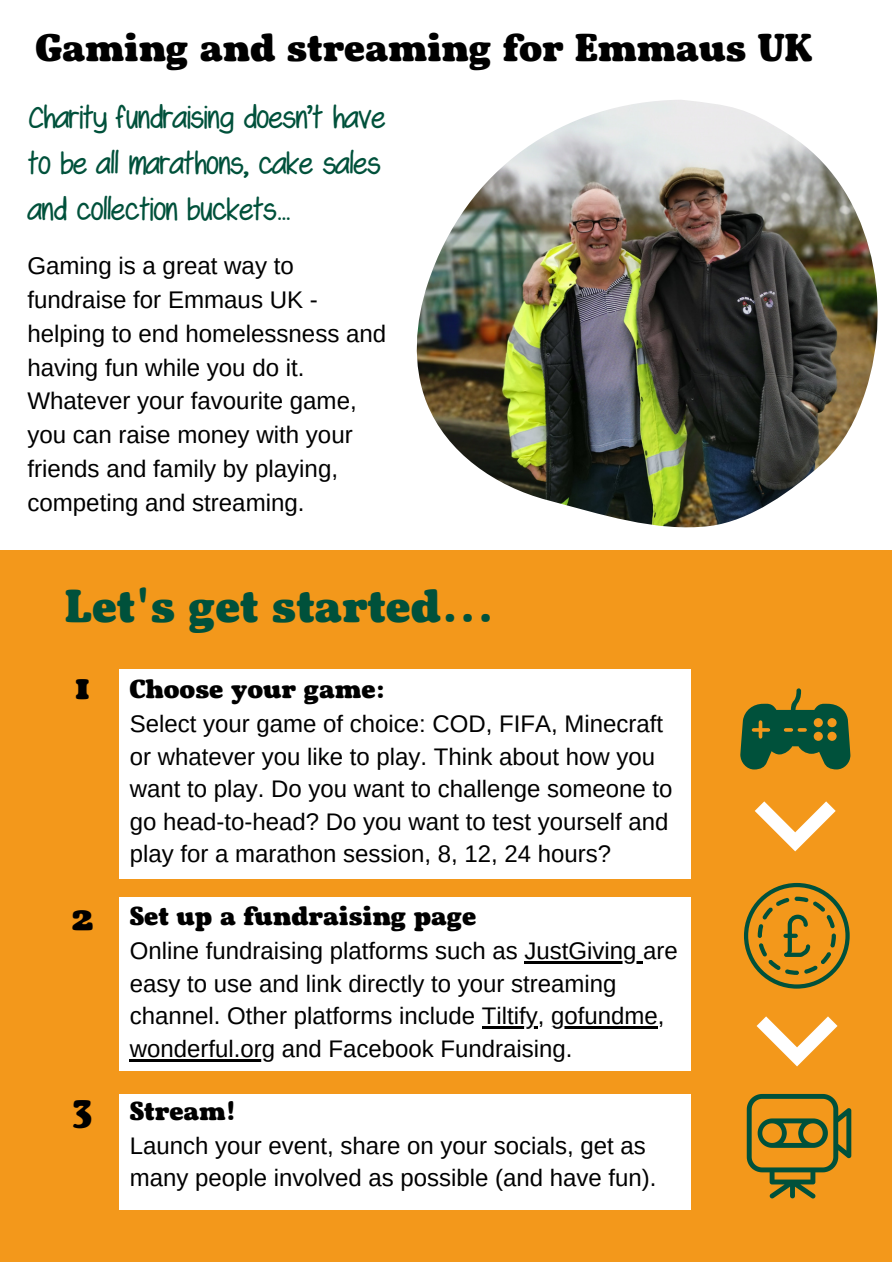
<style>
.page{position:relative;width:893px;height:1264px;background:#fff}
.page>*{position:absolute;margin:0;border:0;box-sizing:border-box;transform-origin:0 0}
.t1{font:47.25px "Emmaus Yeast";color:#00513b}
.t2{font:39.75px "Emmaus Yeast";color:#000}
.t3{font:33.15px/46px "Swagger";color:#00513b}
.t4{font:27px "Emmaus Yeast";color:#000}
.t5{font:24.15px/33.8px "Arimo";color:#000}
.t6{font:24px/32.5px "Arimo";color:#000}
</style>
<div class="page">
<div style="left:0;top:551px;width:892px;height:710px;background:#f3981b"></div>
<svg style="left:740px;top:688px;width:110px;height:81px"></svg>
<img style="left:416px;top:100px;width:462px;height:427px">
<svg style="left:744px;top:883px;width:105px;height:105px"></svg>
<svg style="left:746px;top:1093px;width:105px;height:105px"></svg>
<div style="left:119px;top:668px;width:571px;height:210px;background:#fff"></div>
<div style="left:119px;top:897px;width:571px;height:174px;background:#fff"></div>
<div style="left:119px;top:1093px;width:571px;height:116px;background:#fff"></div>
<svg style="left:754px;top:801px;width:81px;height:50px"></svg>
<hr style="left:524px;top:961px;width:119px;height:2px;background:#000">
<hr style="left:481px;top:1026px;width:56px;height:2px;background:#000">
<hr style="left:551px;top:1026px;width:106px;height:2px;background:#000">
<hr style="left:130px;top:1059px;width:145px;height:2px;background:#000">
<svg style="left:756px;top:1016px;width:81px;height:50px"></svg>
<p class="t2" style="left:36px;top:24px;width:778px">Gaming and streaming for Emmaus UK</p>
<p class="t3" style="left:27px;top:95px;width:358px">Charity fundraising doesn’t have to be all marathons, cake sales and collection buckets...</p>
<p class="t5" style="left:27px;top:249px;width:360px">Gaming is a great way to fundraise for Emmaus UK - helping to end homelessness and having fun while you do it.<br>Whatever your favourite game, you can raise money with your friends and family by playing, competing and streaming.</p>
<p class="t1" style="left:65px;top:578px;width:431px">Let's get started...</p>
<p class="t2" style="left:75px;top:662px;width:15px">1</p>
<p class="t2" style="left:71px;top:892px;width:24px">2</p>
<p class="t2" style="left:73px;top:1082px;width:21px">3</p>
<p class="t4" style="left:130px;top:673px;width:257px">Choose your game:</p>
<p class="t6" style="left:130px;top:707px;width:544px">Select your game of choice: COD, FIFA, Minecraft or whatever you like to play. Think about how you want to play. Do you want to challenge someone to go head-to-head? Do you want to test yourself and play for a marathon session, 8, 12, 24 hours?</p>
<p class="t4" style="left:130px;top:900px;width:348px">Set up a fundraising page</p>
<p class="t6" style="left:130px;top:934px;width:549px">Online fundraising platforms such as JustGiving are easy to use and link directly to your streaming channel. Other platforms include Tiltify, gofundme, wonderful.org and Facebook Fundraising.</p>
<p class="t4" style="left:130px;top:1094px;width:108px">Stream!</p>
<p class="t6" style="left:130px;top:1129px;width:528px">Launch your event, share on your socials, get as many people involved as possible (and have fun).</p>
</div>
